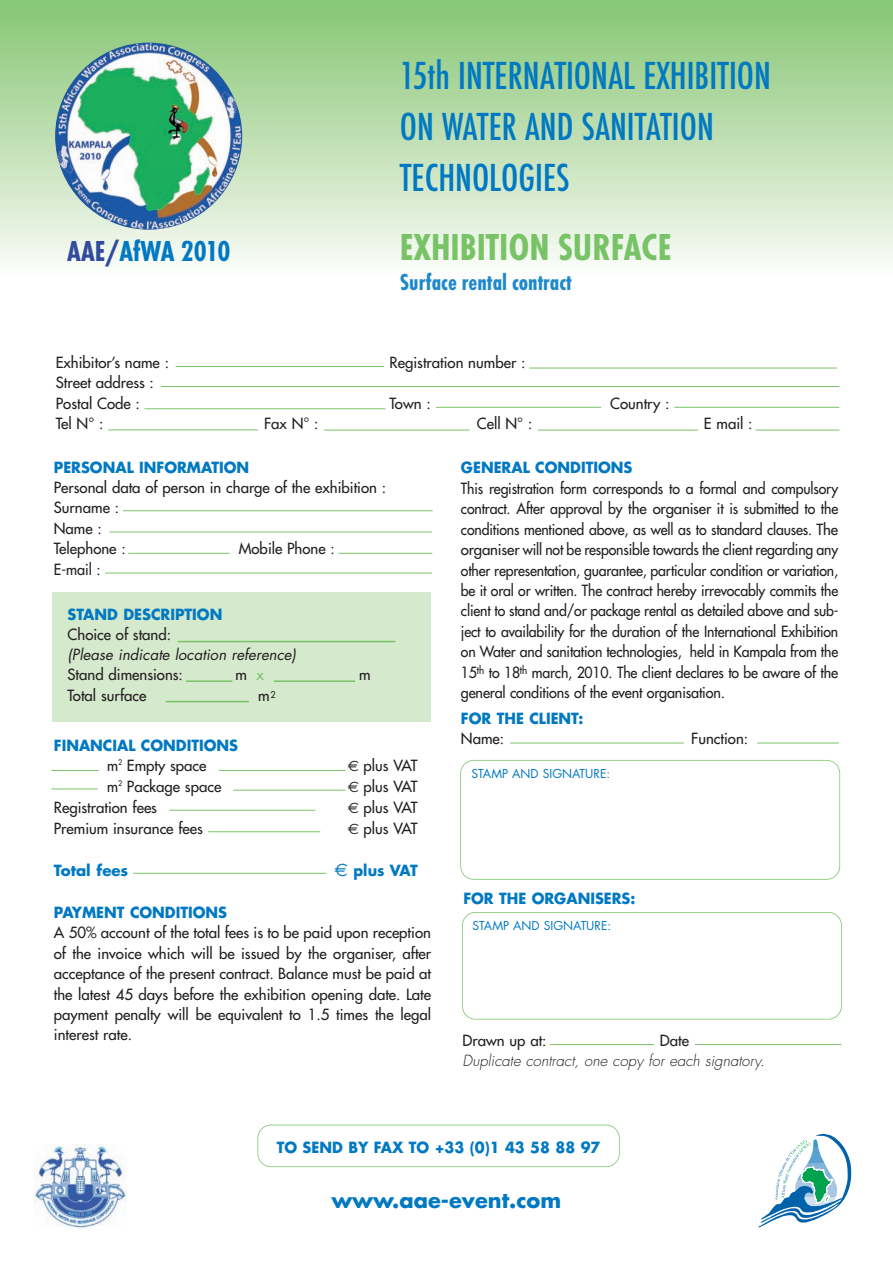
<style>
.page{position:relative;width:893px;height:1263px;background:#fff}
.page>*{position:absolute;margin:0;border:0;box-sizing:border-box;transform-origin:0 0}
.t1{font:700 condensed 39px "Futura T";color:#79c367}
.t2{font:500 condensed 36px/51px "Futura";color:#0079c2}
.t3{font:700 condensed 30px "Futura T";color:#0079c2}
.t4{font:700 condensed 24px "Futura T";color:#1e89ca}
.t5{font:700 21px "Futura";color:#0079c2}
.t6{font:15px/20.4px "Futura";color:#231f20;text-align:justify;scale:.94 1}
.t7{font:15px/20.4px "Futura";color:#231f20}
.t8{font:700 15px/20.1px "Futura";color:#0079c2;scale:.96 1}
.t9{font:italic 300 15px "Futura";color:#231f20}
.t10{font:italic 15px "Futura";color:#231f20}
.t11{font:15px "Futura";color:#231f20;scale:.96 1}
.t12{font:700 15px "Futura";color:#0079c2}
.t13{font:12px "Futura";color:#0079c2}
.s1{color:#314b9d}
.s2{color:#79c367}
.s3{font-weight:400;color:#231f20}
.s4{font-family:"Euro Sans"}
.s5{font-family:"Euro Sans";font-weight:400;font-size:18px}
</style>
<div class="page">
<img style="left:0;top:0;width:892px;height:262px">
<svg style="left:758px;top:1134px;width:93px;height:93px"></svg>
<img style="left:35px;top:1145px;width:92px;height:84px">
<img style="left:55px;top:43px;width:187px;height:187px;border-radius:50%">
<hr style="left:161px;top:386px;width:678px;height:1px;background:#79c367">
<hr style="left:176px;top:366px;width:208px;height:1px;background:#79c367">
<hr style="left:529px;top:368px;width:308px;height:1px;background:#79c367">
<hr style="left:144px;top:408px;width:241px;height:1px;background:#79c367">
<hr style="left:108px;top:430px;width:150px;height:1px;background:#79c367">
<hr style="left:324px;top:430px;width:145px;height:1px;background:#79c367">
<hr style="left:538px;top:430px;width:160px;height:1px;background:#79c367">
<hr style="left:755px;top:430px;width:84px;height:1px;background:#79c367">
<hr style="left:436px;top:407px;width:165px;height:1px;background:#79c367">
<hr style="left:674px;top:407px;width:165px;height:1px;background:#79c367">
<div style="left:53px;top:593px;width:378px;height:129px;background:#d5e9cc"></div>
<hr style="left:186px;top:680px;width:46px;height:2px;background:#79c367">
<hr style="left:166px;top:701px;width:83px;height:1px;background:#79c367">
<hr style="left:274px;top:680px;width:81px;height:2px;background:#79c367">
<hr style="left:178px;top:641px;width:217px;height:1px;background:#79c367">
<hr style="left:105px;top:573px;width:327px;height:1px;background:#79c367">
<hr style="left:219px;top:770px;width:127px;height:1px;background:#79c367">
<hr style="left:51px;top:770px;width:48px;height:1px;background:#79c367">
<hr style="left:51px;top:789px;width:47px;height:1px;background:#79c367">
<hr style="left:233px;top:790px;width:113px;height:1px;background:#79c367">
<hr style="left:169px;top:810px;width:146px;height:1px;background:#79c367">
<hr style="left:208px;top:831px;width:112px;height:1px;background:#79c367">
<hr style="left:133px;top:873px;width:193px;height:1px;background:#79c367">
<hr style="left:128px;top:553px;width:102px;height:1px;background:#79c367">
<hr style="left:109px;top:532px;width:323px;height:1px;background:#79c367">
<hr style="left:123px;top:510px;width:310px;height:1px;background:#79c367">
<hr style="left:339px;top:553px;width:93px;height:1px;background:#79c367">
<div style="left:460px;top:760px;width:380px;height:120px;border:2px solid #79c367;border-radius:14px"></div>
<div style="left:462px;top:912px;width:380px;height:108px;border:2px solid #79c367;border-radius:14px"></div>
<hr style="left:510px;top:743px;width:174px;height:1px;background:#79c367">
<hr style="left:757px;top:743px;width:82px;height:1px;background:#79c367">
<hr style="left:550px;top:1044px;width:104px;height:1px;background:#79c367">
<hr style="left:695px;top:1044px;width:146px;height:1px;background:#79c367">
<div style="left:257px;top:1125px;width:363px;height:42px;border:2px solid #79c367;border-radius:14px"></div>
<h3 class="t3" style="left:67px;top:239px;width:165px"><span class="s1">AAE/</span>AfWA 2010</h3>
<h2 class="t2" style="left:400px;top:51px;width:373px">15th INTERNATIONAL EXHIBITION<br>ON WATER AND SANITATION<br>TECHNOLOGIES</h2>
<h1 class="t1" style="left:400px;top:232px;width:273px">EXHIBITION SURFACE</h1>
<h3 class="t4" style="left:400px;top:273px;width:173px">Surface rental contract</h3>
<p class="t7" style="left:56px;top:353px;width:115px">Exhibitor’s name :</p>
<p class="t7" style="left:390px;top:353px;width:137px">Registration number :</p>
<p class="t7" style="left:56px;top:373px;width:100px">Street address :<br>Postal Code :</p>
<p class="t7" style="left:390px;top:394px;width:43px">Town :</p>
<p class="t7" style="left:610px;top:394px;width:61px">Country :</p>
<p class="t7" style="left:56px;top:414px;width:49px">Tel N° :</p>
<p class="t7" style="left:264px;top:414px;width:56px">Fax N° :</p>
<p class="t7" style="left:477px;top:414px;width:57px">Cell N° :</p>
<p class="t7" style="left:704px;top:414px;width:50px">E mail :</p>
<p class="t8" style="left:54px;top:458px;width:205px">PERSONAL INFORMATION</p>
<p class="t7" style="left:54px;top:478px;width:334px">Personal data of person in charge of the exhibition :<br>Surname :<br>Name :<br>Telephone :</p>
<p class="t8" style="left:461px;top:459px;width:180px">GENERAL CONDITIONS</p>
<p class="t6" style="left:461px;top:479px;width:403px">This registration form corresponds to a formal and compulsory contract. After approval by the organiser it is submitted to the conditions mentioned above, as well as to standard clauses. The organiser will not be responsible towards the client regarding any other representation, guarantee, particular condition or variation, be it oral or written. The contract hereby irrevocably commits the client to stand and/or package rental as detailed above and sub&shy;ject to availability for the duration of the International Exhibition on Water and sanitation technologies, held in Kampala from the 15<sup>th</sup> to 18<sup>th</sup> march, 2010. The client declares to be aware of the general conditions of the event organisation.</p>
<p class="t8" style="left:461px;top:709px;width:129px">FOR THE CLIENT:</p>
<p class="t7" style="left:461px;top:729px;width:45px">Name:</p>
<p class="t7" style="left:691px;top:729px;width:58px">Function:</p>
<p class="t7" style="left:239px;top:539px;width:97px">Mobile Phone :</p>
<p class="t11" style="left:54px;top:562px;width:50px">E-mail :</p>
<p class="t8" style="left:68px;top:606px;width:163px">STAND DESCRIPTION</p>
<p class="t7" style="left:68px;top:625px;width:105px">Choice of stand:</p>
<p class="t10" style="left:68px;top:648px;width:233px">(Please indicate location reference)</p>
<p class="t7" style="left:68px;top:666px;width:117px">Stand dimensions:</p>
<p class="t7" style="left:235px;top:666px;width:30px">m <span class="s2">x</span></p>
<p class="t7" style="left:359px;top:666px;width:13px">m</p>
<p class="t7" style="left:68px;top:686px;width:80px">Total surface</p>
<p class="t7" style="left:258px;top:686px;width:19px">m<sup>2</sup></p>
<p class="t8" style="left:107px;top:736px;width:138px;text-indent:-53px">FINANCIAL CONDITIONS <span class="s3">m</span><sup>2</sup> <span class="s3">Empty space</span></p>
<p class="t7" style="left:348px;top:756px;width:71px"><span class="s4">€</span> plus VAT</p>
<p class="t13" style="left:471px;top:768px;width:140px">STAMP AND SIGNATURE:</p>
<p class="t11" style="left:107px;top:779px;width:120px">m<sup>2</sup> Package space</p>
<p class="t7" style="left:348px;top:777px;width:71px"><span class="s4">€</span> plus VAT</p>
<p class="t7" style="left:54px;top:799px;width:105px">Registration fees</p>
<p class="t7" style="left:348px;top:799px;width:71px"><span class="s4">€</span> plus VAT</p>
<p class="t7" style="left:54px;top:820px;width:151px">Premium insurance fees</p>
<p class="t7" style="left:348px;top:820px;width:71px"><span class="s4">€</span> plus VAT</p>
<p class="t12" style="left:54px;top:864px;width:76px">Total fees</p>
<p class="t8" style="left:335px;top:862px;width:88px"><span class="s5">€</span> plus VAT</p>
<p class="t8" style="left:54px;top:904px;width:182px">PAYMENT CONDITIONS</p>
<p class="t7" style="left:54px;top:924px;width:379px;text-align:justify">A 50% account of the total fees is to be paid upon reception of the invoice which will be issued by the organiser, after acceptance of the present contract. Balance must be paid at the latest 45 days before the exhibition opening date. Late payment penalty will be equivalent to 1.5 times the legal interest rate.</p>
<p class="t8" style="left:463px;top:890px;width:181px">FOR THE ORGANISERS:</p>
<p class="t13" style="left:473px;top:920px;width:140px">STAMP AND SIGNATURE:</p>
<p class="t7" style="left:463px;top:1031px;width:86px">Drawn up at:</p>
<p class="t7" style="left:660px;top:1031px;width:31px">Date</p>
<p class="t9" style="left:463px;top:1053px;width:306px">Duplicate contract, one copy for each signatory.</p>
<p class="t8" style="left:277px;top:1138px;width:339px">TO SEND BY FAX TO +33 (0)1 43 58 88 97</p>
<h3 class="t5" style="left:331px;top:1191px;width:231px">www.aae-event.com</h3>
</div>
